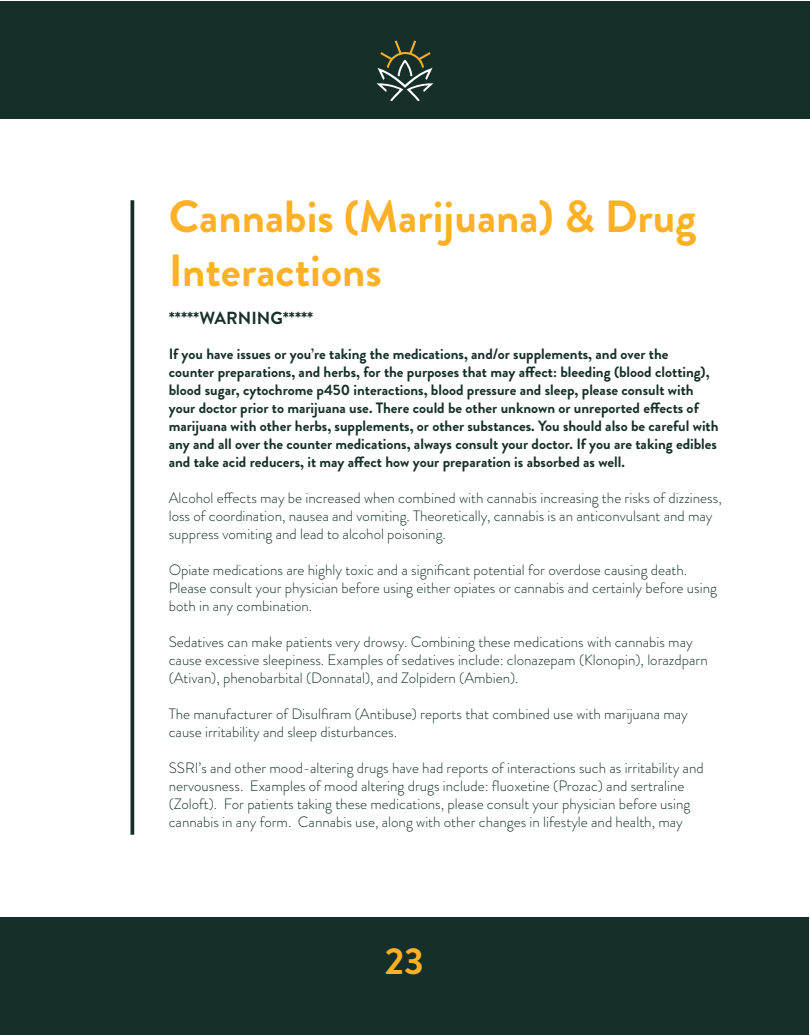
<style>
.page{position:relative;width:810px;height:1035px;background:#fff}
.page>*{position:absolute;margin:0;border:0;box-sizing:border-box;transform-origin:0 0}
.t1{font:700 45px/54px "Brandon Grotesque";color:#feb127}
.t2{font:700 37.5px "Brandon Grotesque";color:#feb127}
.subhead{font:700 17.5px "Brandon Grotesque";color:#163029}
.body{font:300 15px/18px "Brandon Grotesque";color:#163029}
.body-2{font:700 15px/18px "Brandon Grotesque";color:#163029}
</style>
<div class="page">
<div style="left:0;top:1px;width:809px;height:118px;background:#163029"></div>
<div style="left:0;top:917px;width:809px;height:118px;background:#163029"></div>
<hr style="left:131px;top:200px;width:3px;height:635px;background:#163029">
<svg style="left:377px;top:41px;width:56px;height:60px"></svg>
<p class="t1" style="left:169px;top:190px;width:529px">Cannabis (Marijuana) &amp; Drug<br>Interactions</p>
<p class="subhead" style="left:169px;top:305px;width:146px">*****WARNING*****</p>
<p class="body-2" style="left:169px;top:345px;width:551px">If you have issues or you’re taking the medications, and/or supplements, and over the<br>counter preparations, and herbs, for the purposes that may affect: bleeding (blood clotting), blood sugar, cytochrome p450 interactions, blood pressure and sleep, please consult with your doctor prior to marijuana use. There could be other unknown or unreported effects of marijuana with other herbs, supplements, or other substances. You should also be careful with any and all over the counter medications, always consult your doctor. If you are taking edibles and take acid reducers, it may affect how your preparation is absorbed as well.</p>
<p class="body" style="left:169px;top:489px;width:555px">Alcohol effects may be increased when combined with cannabis increasing the risks of dizziness, loss of coordination, nausea and vomiting. Theoretically, cannabis is an anticonvulsant and may suppress vomiting and lead to alcohol poisoning.</p>
<p class="body" style="left:169px;top:561px;width:550px">Opiate medications are highly toxic and a significant potential for overdose causing death.<br>Please consult your physician before using either opiates or cannabis and certainly before using both in any combination.</p>
<p class="body" style="left:169px;top:633px;width:541px">Sedatives can make patients very drowsy. Combining these medications with cannabis may cause excessive sleepiness. Examples of sedatives include: clonazepam (Klonopin), lorazdparn (Ativan), phenobarbital (Donnatal), and Zolpidern (Ambien).</p>
<p class="body" style="left:169px;top:705px;width:521px">The manufacturer of Disulfiram (Antibuse) reports that combined use with marijuana may cause irritability and sleep disturbances.</p>
<p class="body" style="left:169px;top:759px;width:536px">SSRI’s and other mood-altering drugs have had reports of interactions such as irritability and nervousness. Examples of mood altering drugs include: fluoxetine (Prozac) and sertraline (Zoloft). For patients taking these medications, please consult your physician before using cannabis in any form. Cannabis use, along with other changes in lifestyle and health, may</p>
<h2 class="t2" style="left:385px;top:935px;width:41px">23</h2>
</div>
